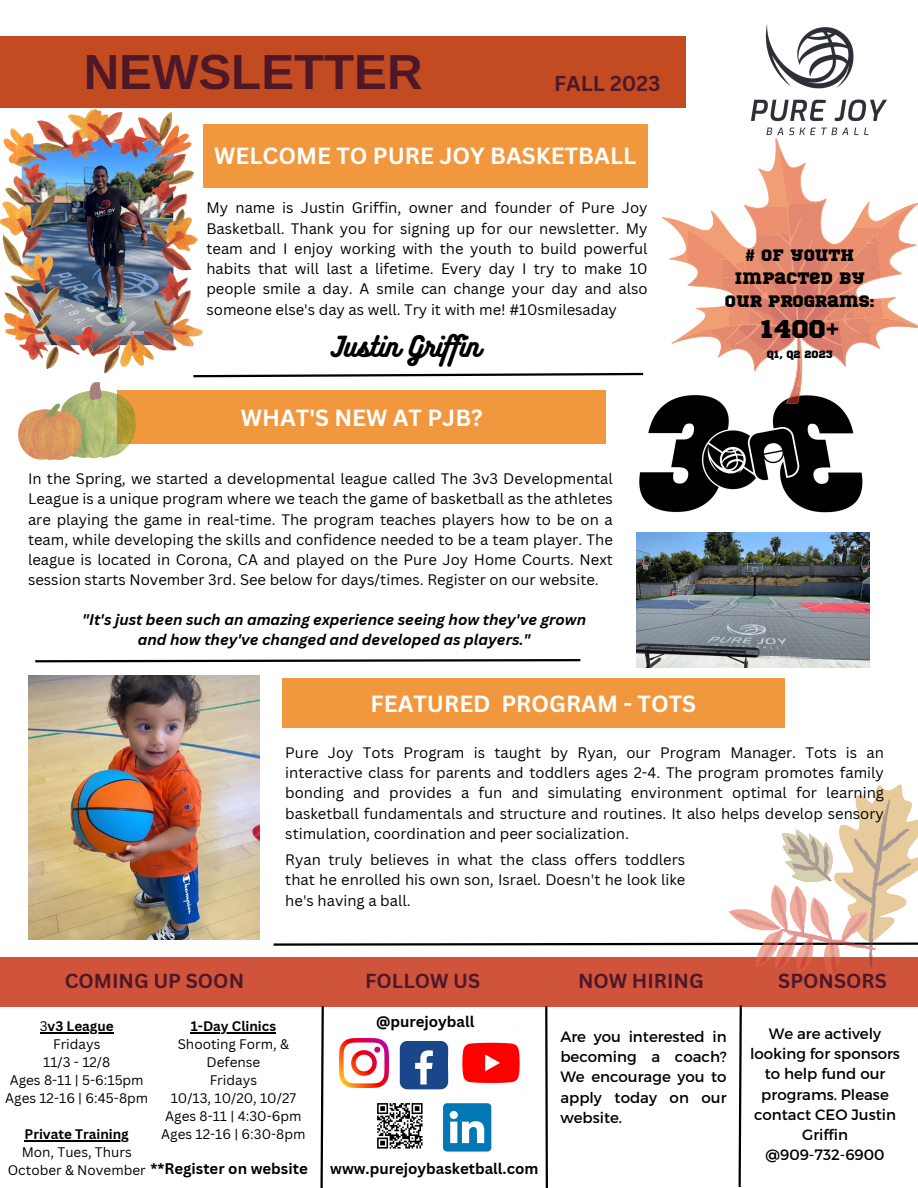
<style>
.page{position:relative;width:918px;height:1188px;background:#fff}
.page>*{position:absolute;margin:0;border:0;box-sizing:border-box;transform-origin:0 0}
.t1{font:49.2px "Ramabhadra";color:#4f1828}
.t2{font:25.5px "Bukhari Script";color:#000}
.t3{font:25.5px "Sports World";color:#000}
.t4{font:700 22.8px "Canva Sans";color:#fff}
.t5{font:700 21px "Canva Sans";color:#4f1828}
.t6{font:700 19.8px "Canva Sans";color:#4f1828}
.t7{font:16.5px/22.8px "Sports World";color:#000;text-align:center}
.t8{font:15px/20.2px "Montserrat";color:#000;text-align:justify}
.t9{font:italic 700 15px/20.2px "Canva Sans";color:#000;text-align:center}
.t10{font:700 15px "Canva Sans";color:#000}
.t11{font:14.85px/20.2px "Canva Sans";color:#000;text-align:justify}
.t12{font:13.5px/18px "Canva Sans";color:#000;text-align:center}
.t13{font:700 13.5px "Canva Sans";color:#000}
.t14{font:10.5px "Sports World";color:#000}
.s1{font-weight:400}
</style>
<div class="page">
<img style="left:639px;top:404px;width:224px;height:109px">
<img style="left:637px;top:532px;width:232px;height:135px">
<div style="left:118px;top:390px;width:488px;height:54px;background:#f1983f"></div>
<div style="left:0;top:36px;width:685px;height:72px;background:#c34b22"></div>
<svg style="left:377px;top:1103px;width:46px;height:46px"></svg>
<div style="left:203px;top:124px;width:445px;height:63px;background:#f1983f"></div>
<img style="left:28px;top:676px;width:232px;height:263px">
<div style="left:282px;top:678px;width:502px;height:50px;background:#f1983f"></div>
<svg style="left:35px;top:659px;width:546px;height:4px"></svg>
<svg style="left:193px;top:372px;width:451px;height:6px"></svg>
<img style="left:340px;top:1039px;width:48px;height:48px">
<div style="left:400px;top:1041px;width:48px;height:48px;background:#1a4789;border-radius:7px"></div>
<svg style="left:415px;top:1050px;width:18px;height:34px"></svg>
<div style="left:0;top:957px;width:918px;height:49px;background:#d0543c"></div>
<img style="left:462px;top:1042px;width:58px;height:42px">
<svg style="left:443px;top:1103px;width:48px;height:49px"></svg>
<hr style="left:48px;top:1032px;width:66px;height:1px;background:#000">
<hr style="left:25px;top:1140px;width:104px;height:1px;background:#000">
<hr style="left:191px;top:1032px;width:85px;height:1px;background:#000">
<svg style="left:544px;top:1006px;width:5px;height:182px"></svg>
<svg style="left:319px;top:1006px;width:6px;height:182px"></svg>
<svg style="left:737px;top:1005px;width:6px;height:182px"></svg>
<img style="left:0;top:110px;width:203px;height:263px">
<img style="left:750px;top:24px;width:137px;height:112px">
<svg style="left:662px;top:138px;width:256px;height:266px"></svg>
<svg style="left:273px;top:784px;width:645px;height:184px"></svg>
<img style="left:18px;top:382px;width:117px;height:78px">
<p class="t1" style="left:84px;top:44px;width:340px">NEWSLETTER</p>
<p class="t5" style="left:554px;top:69px;width:108px">FALL 2023</p>
<p class="t4" style="left:214px;top:140px;width:424px">WELCOME TO PURE JOY BASKETBALL</p>
<p class="t11" style="left:206px;top:198px;width:443px">My name is Justin Griffin, owner and founder of Pure Joy Basketball. Thank you for signing up for our newsletter. My team and I enjoy working with the youth to build powerful habits that will last a lifetime. Every day I try to make 10 people smile a day. A smile can change your day and also someone else's day as well. Try it with me! #10smilesaday</p>
<p class="t2" style="left:331px;top:330px;width:151px">Justin Grif in</p>
<p class="t4" style="left:241px;top:401px;width:243px">WHAT'S NEW AT PJB?</p>
<p class="t11" style="left:28px;top:468px;width:586px">In the Spring, we started a developmental league called The 3v3 Developmental League is a unique program where we teach the game of basketball as the athletes are playing the game in real-time. The program teaches players how to be on a team, while developing the skills and confidence needed to be a team player. The league is located in Corona, CA and played on the Pure Joy Home Courts. Next session starts November 3rd. See below for days/times. Register on our website.</p>
<p class="t9" style="left:82px;top:609px;width:505px">"It's just been such an amazing experience seeing how they've grown and how they've changed and developed as players."</p>
<p class="t4" style="left:371px;top:688px;width:327px">FEATURED PROGRAM - TOTS</p>
<p class="t7" style="left:725px;top:245px;width:151px"># OF YOUTH<br>IMPACTED BY<br>OUR PROGRAMS:</p>
<p class="t3" style="left:760px;top:318px;width:81px">1400+</p>
<p class="t14" style="left:767px;top:350px;width:68px">Q1, Q2 2023</p>
<p class="t11" style="left:285px;top:742px;width:600px">Pure Joy Tots Program is taught by Ryan, our Program Manager. Tots is an interactive class for parents and toddlers ages 2-4. The program promotes family bonding and provides a fun and simulating environment optimal for learning basketball fundamentals and structure and routines. It also helps develop sensory stimulation, coordination and peer socialization.</p>
<p class="t11" style="left:285px;top:849px;width:401px">Ryan truly believes in what the class offers toddlers that he enrolled his own son, Israel. Doesn't he look like he's having a ball.</p>
<p class="t6" style="left:65px;top:967px;width:181px">COMING UP SOON</p>
<p class="t6" style="left:365px;top:967px;width:117px">FOLLOW US</p>
<p class="t6" style="left:578px;top:967px;width:127px">NOW HIRING</p>
<p class="t6" style="left:778px;top:967px;width:110px">SPONSORS</p>
<p class="t13" style="left:40px;top:1016px;width:76px"><span class="s1">3</span>v3 League</p>
<p class="t12" style="left:53px;top:1035px;width:49px">Fridays</p>
<p class="t12" style="left:43px;top:1053px;width:69px">11/3 - 12/8</p>
<p class="t12" style="left:10px;top:1071px;width:135px">Ages 8-11 | 5-6:15pm</p>
<p class="t12" style="left:5px;top:1089px;width:145px">Ages 12-16 | 6:45-8pm</p>
<p class="t13" style="left:25px;top:1124px;width:106px">Private Training</p>
<p class="t12" style="left:22px;top:1143px;width:112px">Mon, Tues, Thurs</p>
<p class="t12" style="left:8px;top:1161px;width:140px">October &amp; November</p>
<p class="t10" style="left:376px;top:1011px;width:100px">@purejoyball</p>
<p class="t13" style="left:191px;top:1016px;width:87px">1-Day Clinics</p>
<p class="t12" style="left:178px;top:1035px;width:113px">Shooting Form, &amp;<br>Defense</p>
<p class="t12" style="left:210px;top:1071px;width:49px">Fridays</p>
<p class="t12" style="left:171px;top:1089px;width:127px">10/13, 10/20, 10/27</p>
<p class="t12" style="left:165px;top:1107px;width:138px">Ages 8-11 | 4:30-6pm</p>
<p class="t12" style="left:161px;top:1125px;width:146px">Ages 12-16 | 6:30-8pm</p>
<p class="t8" style="left:560px;top:1026px;width:168px">Are you interested in becoming a coach?<br>We encourage you to apply today on our website.</p>
<p class="t8" style="left:750px;top:1023px;width:151px;text-align:center">We are actively looking for sponsors to help fund our programs. Please contact CEO Justin<br>Griffin</p>
<p class="t8" style="left:766px;top:1144px;width:121px">@909-732-6900</p>
<p class="t10" style="left:150px;top:1158px;width:159px">**Register on website</p>
<p class="t10" style="left:330px;top:1158px;width:210px">www.purejoybasketball.com</p>
</div>
